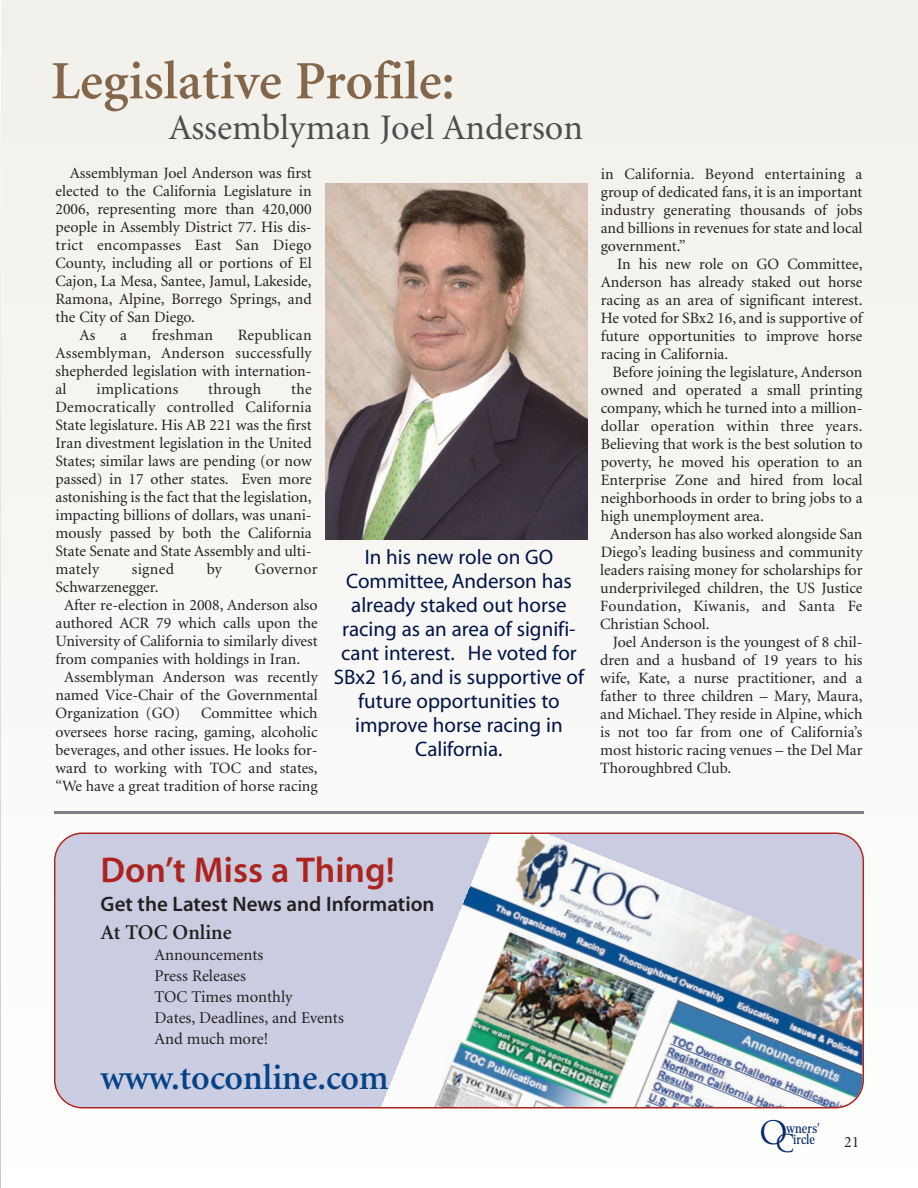
<style>
.page{position:relative;width:918px;height:1188px;background:#fff}
.page>*{position:absolute;margin:0;border:0;box-sizing:border-box;transform-origin:0 0}
.t1{font:54px "Adobe Corp ID Minion Sb";color:#84664b}
.t2{font:36px "Adobe Corp ID Minion Rg";color:#4d4d4d}
.t3{font:36px "Adobe Corp ID Minion Sb";color:#054286}
.t4{font:36px "Adobe Corp ID Myriad Sb";color:#ac241d}
.t5{font:31.5px "Trajan";color:#062a6d}
.t6{font:24px "Trajan";color:#062a6d}
.t7{font:21px/24px "Adobe Corp ID Myriad Rg";color:#001447;text-align:center}
.t8{font:21px "Adobe Corp ID Myriad Sb";color:#231f20}
.t9{font:21px "Adobe Corp ID Minion Sb";color:#231f20}
.t10{font:16.5px/21px "Adobe Corp ID Minion Rg";color:#231f20}
.t11{font:15.75px/18px "Adobe Corp ID Minion Rg";color:#231f20;text-align:justify}
.t12{font:15.75px "Adobe Corp ID Minion Rg";letter-spacing:.02em;color:#231f20}
.t13{font:13.5px "Concorde Nova";color:#062a6d}
</style>
<div class="page">
<div style="left:1px;top:0;width:917px;height:1109px;background:#f6f5f2"></div>
<svg style="left:0;top:167px;width:1px;height:1021px"></svg>
<img style="left:325px;top:183px;width:262px;height:357px">
<img style="left:54px;top:832px;width:810px;height:276px">
<img style="left:54px;top:812px;width:810px;height:1px">
<h1 class="t1" style="left:51px;top:60px;width:405px">Legislative Profile:</h1>
<h2 class="t2" style="left:169px;top:113px;width:416px">Assemblyman Joel Anderson</h2>
<p class="t11" style="left:70px;top:166px;width:243px">Assemblyman Joel Anderson was first</p>
<p class="t11" style="left:55px;top:184px;width:258px">elected to the California Legislature in</p>
<p class="t11" style="left:55px;top:202px;width:258px">2006, representing more than 420,000</p>
<p class="t11" style="left:55px;top:220px;width:258px">people in Assembly District 77. His dis-</p>
<p class="t12" style="left:55px;top:239px;width:258px">trict encompasses East San Diego</p>
<p class="t11" style="left:55px;top:256px;width:258px">County, including all or portions of El</p>
<p class="t11" style="left:55px;top:274px;width:258px">Cajon, La Mesa, Santee, Jamul, Lakeside,</p>
<p class="t11" style="left:55px;top:292px;width:258px">Ramona, Alpine, Borrego Springs, and</p>
<p class="t11" style="left:55px;top:310px;width:141px">the City of San Diego.</p>
<p class="t11" style="left:80px;top:328px;width:17px">As</p>
<p class="t11" style="left:120px;top:328px;width:8px">a</p>
<p class="t12" style="left:152px;top:329px;width:63px">freshman</p>
<p class="t11" style="left:55px;top:328px;width:258px;text-indent:182px">Republican Assemblyman, Anderson successfully shepherded legislation with internation&shy;al</p>
<p class="t11" style="left:55px;top:382px;width:258px;text-indent:236px">the Democratically controlled California State legislature. His AB 221 was the first Iran divestment legislation in the United States; similar laws are pending (or now passed) in 17 other states. Even more astonishing is the fact that the legislation, impacting billions of dollars, was unani&shy;mously passed by both the California State Senate and State Assembly and ulti&shy;mately</p>
<p class="t12" style="left:97px;top:383px;width:83px">implications</p>
<p class="t12" style="left:208px;top:383px;width:55px">through</p>
<h3 class="t7" style="left:334px;top:547px;width:252px">In his new role on GO<br>Committee, Anderson has already staked out horse racing as an area of signifi&shy;cant interest. He voted for<br>SBx2 16, and is supportive of future opportunities to improve horse racing in<br>California.</h3>
<p class="t11" style="left:132px;top:562px;width:44px">signed</p>
<p class="t11" style="left:207px;top:562px;width:17px">by</p>
<p class="t11" style="left:255px;top:562px;width:65px">Governor</p>
<p class="t11" style="left:55px;top:580px;width:105px">Schwarzenegger.</p>
<p class="t11" style="left:64px;top:598px;width:255px">After re-election in 2008, Anderson also</p>
<p class="t11" style="left:55px;top:616px;width:264px">authored ACR 79 which calls upon the</p>
<p class="t11" style="left:55px;top:634px;width:264px">University of California to similarly divest</p>
<p class="t11" style="left:55px;top:652px;width:246px">from companies with holdings in Iran.</p>
<p class="t11" style="left:64px;top:670px;width:255px">Assemblyman Anderson was recently</p>
<p class="t11" style="left:55px;top:688px;width:264px">named Vice-Chair of the Governmental</p>
<p class="t11" style="left:55px;top:706px;width:126px">Organization (GO)</p>
<p class="t11" style="left:55px;top:706px;width:264px;text-indent:146px">Committee which oversees horse racing, gaming, alcoholic beverages, and other issues. He looks for&shy;ward to working with TOC and states, “We have a great tradition of horse racing</p>
<p class="t11" style="left:601px;top:166px;width:263px">in California. Beyond entertaining a group of dedicated fans, it is an important industry generating thousands of jobs and billions in revenues for state and local government.”</p>
<p class="t11" style="left:601px;top:256px;width:263px;text-indent:16px">In his new role on GO Committee, Anderson has already staked out horse racing as an area of significant interest.<br>He voted for SBx2 16, and is supportive of future opportunities to improve horse racing in California.</p>
<p class="t11" style="left:613px;top:364px;width:251px">Before joining the legislature, Anderson</p>
<p class="t11" style="left:601px;top:382px;width:263px">owned and operated a small printing</p>
<p class="t11" style="left:601px;top:400px;width:263px">company, which he turned into a million-</p>
<p class="t12" style="left:601px;top:419px;width:263px">dollar operation within three years.</p>
<p class="t11" style="left:601px;top:436px;width:263px">Believing that work is the best solution to</p>
<p class="t11" style="left:601px;top:454px;width:263px">poverty, he moved his operation to an</p>
<p class="t11" style="left:601px;top:472px;width:263px">Enterprise Zone and hired from local</p>
<p class="t11" style="left:601px;top:490px;width:263px">neighborhoods in order to bring jobs to a</p>
<p class="t11" style="left:601px;top:508px;width:165px">high unemployment area.</p>
<p class="t11" style="left:610px;top:526px;width:254px">Anderson has also worked alongside San</p>
<p class="t11" style="left:601px;top:544px;width:263px">Diego’s leading business and community</p>
<p class="t11" style="left:600px;top:562px;width:264px">leaders raising money for scholarships for</p>
<p class="t11" style="left:600px;top:580px;width:264px">underprivileged children, the US Justice</p>
<p class="t12" style="left:600px;top:599px;width:264px">Foundation, Kiwanis, and Santa Fe</p>
<p class="t11" style="left:600px;top:616px;width:111px">Christian School.</p>
<p class="t11" style="left:613px;top:634px;width:251px">Joel Anderson is the youngest of 8 chil-</p>
<p class="t11" style="left:600px;top:652px;width:264px">dren and a husband of 19 years to his</p>
<p class="t11" style="left:600px;top:670px;width:264px">wife, Kate, a nurse practitioner, and a</p>
<p class="t11" style="left:600px;top:688px;width:264px">father to three children – Mary, Maura,</p>
<p class="t11" style="left:600px;top:706px;width:264px">and Michael. They reside in Alpine, which</p>
<p class="t11" style="left:600px;top:724px;width:264px">is not too far from one of California’s</p>
<p class="t11" style="left:600px;top:742px;width:264px">most historic racing venues – the Del Mar</p>
<p class="t11" style="left:600px;top:760px;width:132px">Thoroughbred Club.</p>
<h2 class="t4" style="left:100px;top:856px;width:296px">Don’t Miss a Thing!</h2>
<h3 class="t8" style="left:100px;top:896px;width:336px">Get the Latest News and Information</h3>
<h3 class="t9" style="left:100px;top:924px;width:133px">At TOC Online</h3>
<p class="t10" style="left:154px;top:946px;width:191px">Announcements<br>Press Releases<br>TOC Times monthly<br>Dates, Deadlines, and Events<br>And much more!</p>
<h2 class="t3" style="left:100px;top:1063px;width:290px">www.toconline.com</h2>
<h3 class="t5" style="left:759px;top:1114px;width:30px">O</h3>
<p class="t13" style="left:786px;top:1123px;width:35px">wners'</p>
<p class="t13" style="left:793px;top:1133px;width:23px">ircle</p>
<p class="t11" style="left:844px;top:1134px;width:17px">21</p>
<h3 class="t6" style="left:775px;top:1129px;width:21px">C</h3>
</div>
